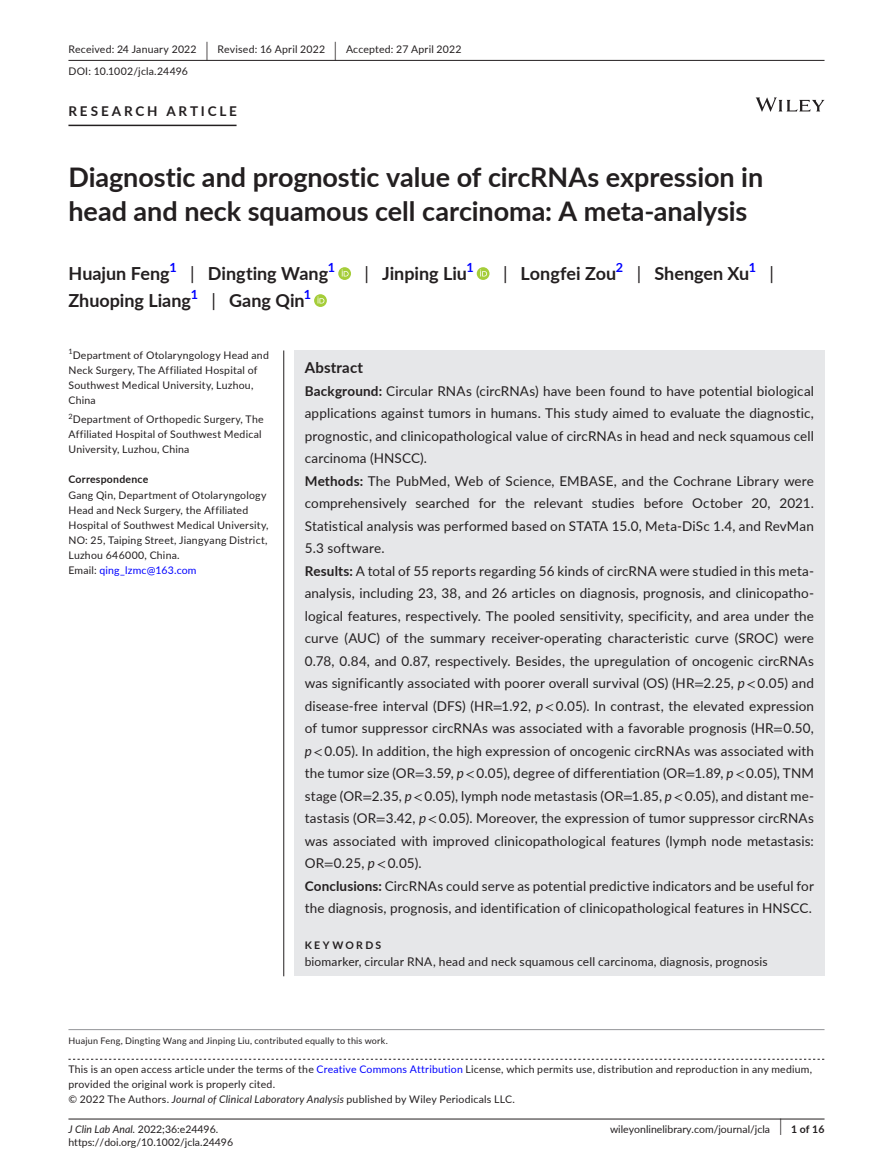
<style>
.page{position:relative;width:893px;height:1174px;background:#fff}
.page>*{position:absolute;margin:0;border:0;box-sizing:border-box;transform-origin:0 0}
.t1{font:700 27px/34.5px "Lato";color:#231f20}
.t2{font:700 18px "Lato";letter-spacing:-.005em;color:#231f20}
.t3{font:18px "Lato";color:#231f20}
.t4{font:700 15px "Lato";letter-spacing:.015em;color:#231f20}
.t5{font:13.5px/22.5px "Lato";letter-spacing:.01em;color:#231f20}
.t6{font:700 13.5px "Lato";letter-spacing:.21em;color:#231f20}
.t7{font:700 12.6px "Lato";color:#00f}
.t8{font:12px "Lato";letter-spacing:.015em;color:#231f20}
.t9{font:10.5px/15px "Lato";letter-spacing:.02em;color:#231f20}
.t10{font:10.5px "Lato";color:#231f20}
.t11{font:700 10.5px "Lato";letter-spacing:.02em;color:#231f20}
.t12{font:700 10.5px "Lato";letter-spacing:.22em;color:#231f20}
.t13{font:9px "Lato";letter-spacing:.025em;color:#231f20}
.t14{font:7.35px "Lato";color:#231f20}
.s1{font-size:19.65px}
.s2{font-weight:400}
.s3{color:#00f}
.s4{font-weight:700}
.s5{font-family:"STIX"}
.s6{font-style:italic}
.s7{font-weight:400;font-size:17.4px}
</style>
<div class="page">
<hr style="left:68px;top:1118px;width:756px;height:1px;background:#231f20">
<svg style="left:756px;top:97px;width:68px;height:15px"></svg>
<hr style="left:68px;top:60px;width:756px;height:1px;background:#231f20">
<hr style="left:68px;top:125px;width:169px;height:1px;background:#231f20">
<svg style="left:338px;top:267px;width:13px;height:13px"></svg>
<svg style="left:342px;top:269px;width:7px;height:7px"></svg>
<svg style="left:477px;top:267px;width:12px;height:13px"></svg>
<svg style="left:480px;top:269px;width:7px;height:7px"></svg>
<svg style="left:314px;top:294px;width:13px;height:13px"></svg>
<svg style="left:317px;top:296px;width:7px;height:7px"></svg>
<svg style="left:68px;top:1058px;width:756px;height:1px"></svg>
<hr style="left:68px;top:1029px;width:756px;height:1px;background:#939598">
<div style="left:294px;top:350px;width:530px;height:626px;background:#e6e7e9"></div>
<hr style="left:283px;top:350px;width:1px;height:626px;background:#231f20">
<p class="t9" style="left:68px;top:38px;width:394px;line-height:21.8px">Received: 24 January 2022 <span class="s1">|</span> Revised: 16 April 2022 <span class="s1">|</span> Accepted: 27 April 2022<br>DOI: 10.1002/jcla.24496</p>
<p class="t6" style="left:68px;top:101px;width:170px">RESEARCH ARTICLE</p>
<h1 class="t1" style="left:68px;top:159px;width:696px">Diagnostic and prognostic value of circRNAs expression in head and neck squamous cell carcinoma: A meta-analysis</h1>
<h2 class="t2" style="left:68px;top:260px;width:103px">Huajun Feng</h2>
<p class="t7" style="left:170px;top:258px;width:9px">1</p>
<h2 class="t2" style="left:190px;top:260px;width:139px"><span class="s2">|</span> Dingting Wang</h2>
<p class="t7" style="left:328px;top:258px;width:9px">1</p>
<h2 class="t2" style="left:365px;top:260px;width:104px"><span class="s2">|</span> Jinping Liu</h2>
<p class="t7" style="left:466px;top:258px;width:9px">1</p>
<h2 class="t2" style="left:503px;top:260px;width:115px"><span class="s2">|</span> Longfei Zou</h2>
<p class="t7" style="left:616px;top:258px;width:9px">2</p>
<h2 class="t2" style="left:637px;top:260px;width:114px"><span class="s2">|</span> Shengen Xu</h2>
<p class="t7" style="left:749px;top:258px;width:9px">1</p>
<h2 class="t3" style="left:770px;top:260px;width:6px">|</h2>
<h2 class="t2" style="left:68px;top:287px;width:124px">Zhuoping Liang</h2>
<p class="t7" style="left:191px;top:285px;width:9px">1</p>
<h2 class="t2" style="left:211px;top:287px;width:95px"><span class="s2">|</span> Gang Qin</h2>
<p class="t7" style="left:304px;top:285px;width:9px">1</p>
<p class="t14" style="left:68px;top:346px;width:6px">1</p>
<p class="t9" style="left:68px;top:347px;width:202px;text-indent:4px">Department of Otolaryngology Head and<br>Neck Surgery, The Affiliated Hospital of<br>Southwest Medical University, Luzhou,<br>China</p>
<p class="t9" style="left:68px;top:412px;width:197px"><sup>2</sup>Department of Orthopedic Surgery, The<br>Affiliated Hospital of Southwest Medical<br>University, Luzhou, China</p>
<p class="t11" style="left:68px;top:472px;width:81px">Correspondence</p>
<p class="t9" style="left:68px;top:487px;width:201px">Gang Qin, Department of Otolaryngology Head and Neck Surgery, the Affiliated Hospital of Southwest Medical University, NO: 25, Taiping Street, Jiangyang District, Luzhou 646000, China.<br>Email: <span class="s3">qing_lzmc@163.com</span></p>
<p class="t4" style="left:305px;top:356px;width:60px">Abstract</p>
<p class="t5" style="left:305px;top:379px;width:511px"><span class="s4">Background:</span> Circular RNAs (circRNAs) have been found to have potential biological applications against tumors in humans. This study aimed to evaluate the diagnostic, prognostic, and clinicopathological value of circRNAs in head and neck squamous cell carcinoma (HNSCC).<br><span class="s4">Methods:</span> The PubMed, Web of Science, EMBASE, and the Cochrane Library were comprehensively searched for the relevant studies before October 20, 2021.<br>Statistical analysis was performed based on STATA 15.0, Meta-DiSc 1.4, and RevMan 5.3 software.<br><span class="s4">Results:</span> A total of 55 reports regarding 56 kinds of circRNA were studied in this meta&shy;analysis, including 23, 38, and 26 articles on diagnosis, prognosis, and clinicopatho&shy;logical features, respectively. The pooled sensitivity, specificity, and area under the curve (AUC) of the summary receiver-operating characteristic curve (SROC) were 0.78, 0.84, and 0.87, respectively. Besides, the upregulation of oncogenic circRNAs was significantly associated with poorer overall survival (OS) (HR<span class="s5">=</span>2.25, <span class="s6">p</span><span class="s5">&lt;</span> 0.05) and disease-free interval (DFS) (HR<span class="s5">=</span>1.92, <span class="s6">p</span><span class="s5">&lt;</span> 0.05). In contrast, the elevated expression of tumor suppressor circRNAs was associated with a favorable prognosis (HR<span class="s5">=</span>0.50, <span class="s6">p</span><span class="s5">&lt;</span> 0.05). In addition, the high expression of oncogenic circRNAs was associated with the tumor size (OR<span class="s5">=</span>3.59, <span class="s6">p</span><span class="s5">&lt;</span> 0.05), degree of differentiation (OR<span class="s5">=</span>1.89, <span class="s6">p</span><span class="s5">&lt;</span> 0.05), TNM stage (OR<span class="s5">=</span>2.35, <span class="s6">p</span><span class="s5">&lt;</span> 0.05), lymph node metastasis (OR<span class="s5">=</span>1.85, <span class="s6">p</span><span class="s5">&lt;</span> 0.05), and distant me&shy;tastasis (OR<span class="s5">=</span>3.42, <span class="s6">p</span><span class="s5">&lt;</span> 0.05). Moreover, the expression of tumor suppressor circRNAs was associated with improved clinicopathological features (lymph node metastasis:<br>OR<span class="s5">=</span>0.25, <span class="s6">p</span><span class="s5">&lt;</span> 0.05).<br><span class="s4">Conclusions:</span> CircRNAs could serve as potential predictive indicators and be useful for the diagnosis, prognosis, and identification of clinicopathological features in HNSCC.</p>
<p class="t12" style="left:305px;top:937px;width:78px">KEYWORDS</p>
<p class="t8" style="left:305px;top:952px;width:464px">biomarker, circular RNA, head and neck squamous cell carcinoma, diagnosis, prognosis</p>
<p class="t13" style="left:68px;top:1033px;width:321px">Huajun Feng, Dingting Wang and Jinping Liu, contributed equally to this work.</p>
<p class="t9" style="left:68px;top:1061px;width:745px">This is an open access article under the terms of the <span class="s3">Creative Commons Attribution</span> License, which permits use, distribution and reproduction in any medium, provided the original work is properly cited.<br>© 2022 The Authors. <span class="s6">Journal of Clinical Laboratory Analysis</span> published by Wiley Periodicals LLC.</p>
<p class="t10" style="left:68px;top:1121px;width:151px"><span class="s6">J Clin Lab Anal.</span> 2022;36:e24496.</p>
<p class="t11" style="left:779px;top:1121px;width:46px"><span class="s7">|</span> 1 of 16</p>
<p class="t10" style="left:68px;top:1135px;width:166px">https://doi.org/10.1002/jcla.24496</p>
<p class="t10" style="left:610px;top:1121px;width:162px">wileyonlinelibrary.com/journal/jcla</p>
</div>
